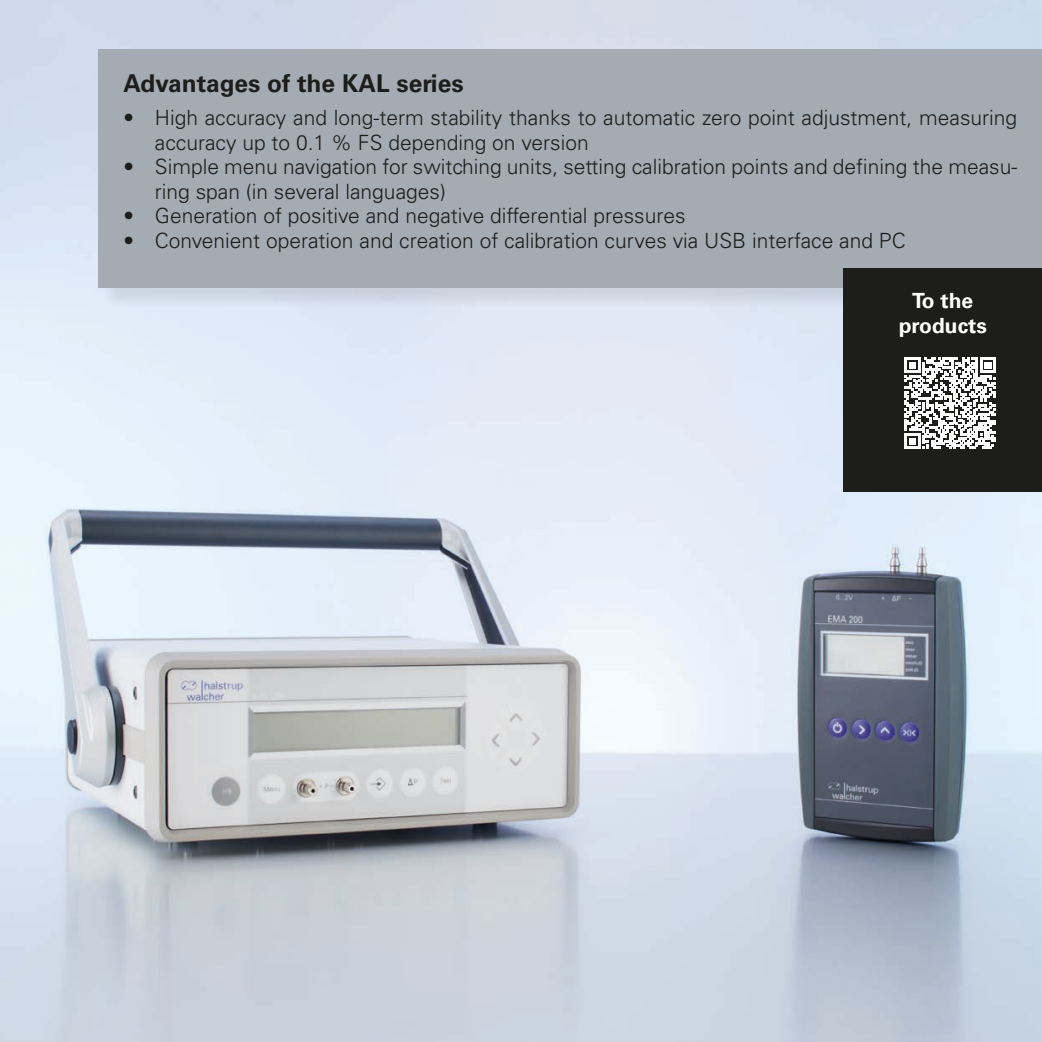
<style>
.page{position:relative;width:1042px;height:1042px;background:#fff}
.page>*{position:absolute;margin:0;border:0;box-sizing:border-box;transform-origin:0 0}
.t1{font:700 24.5px "Univers LT Std";color:#1d1d1b}
.t2{font:300 21px/24.5px "Univers LT Std";color:#1d1d1b}
.t3{font:700 21px/25.2px "Univers LT";color:#fff;text-align:center}
</style>
<div class="page">
<img style="left:0;top:0;width:1042px;height:1042px">
<div style="left:101px;top:52px;width:941px;height:258px;background:#1d1d1b;opacity:.1"></div>
<div style="left:99px;top:50px;width:943px;height:238px;background:#a5abb3"></div>
<div style="left:843px;top:268px;width:199px;height:223px;background:#1d1d1b"></div>
<svg style="left:904px;top:357px;width:92px;height:92px"></svg>
<p class="t1" style="left:123px;top:69px;width:342px">Advantages of the KAL series</p>
<p class="t2" style="left:155px;top:106px;width:864px;text-indent:-32px">• High accuracy and long-term stability thanks to automatic zero point adjustment, measuring accuracy up to 0.1 % FS depending on version</p>
<p class="t2" style="left:155px;top:155px;width:864px;text-indent:-32px">• Simple menu navigation for switching units, setting calibration points and defining the measu&shy;ring span (in several languages)</p>
<p class="t2" style="left:123px;top:204px;width:564px">• Generation of positive and negative differential pressures</p>
<p class="t2" style="left:123px;top:228px;width:784px">• Convenient operation and creation of calibration curves via USB interface and PC</p>
<p class="t3" style="left:898px;top:288px;width:90px">To the products</p>
</div>
